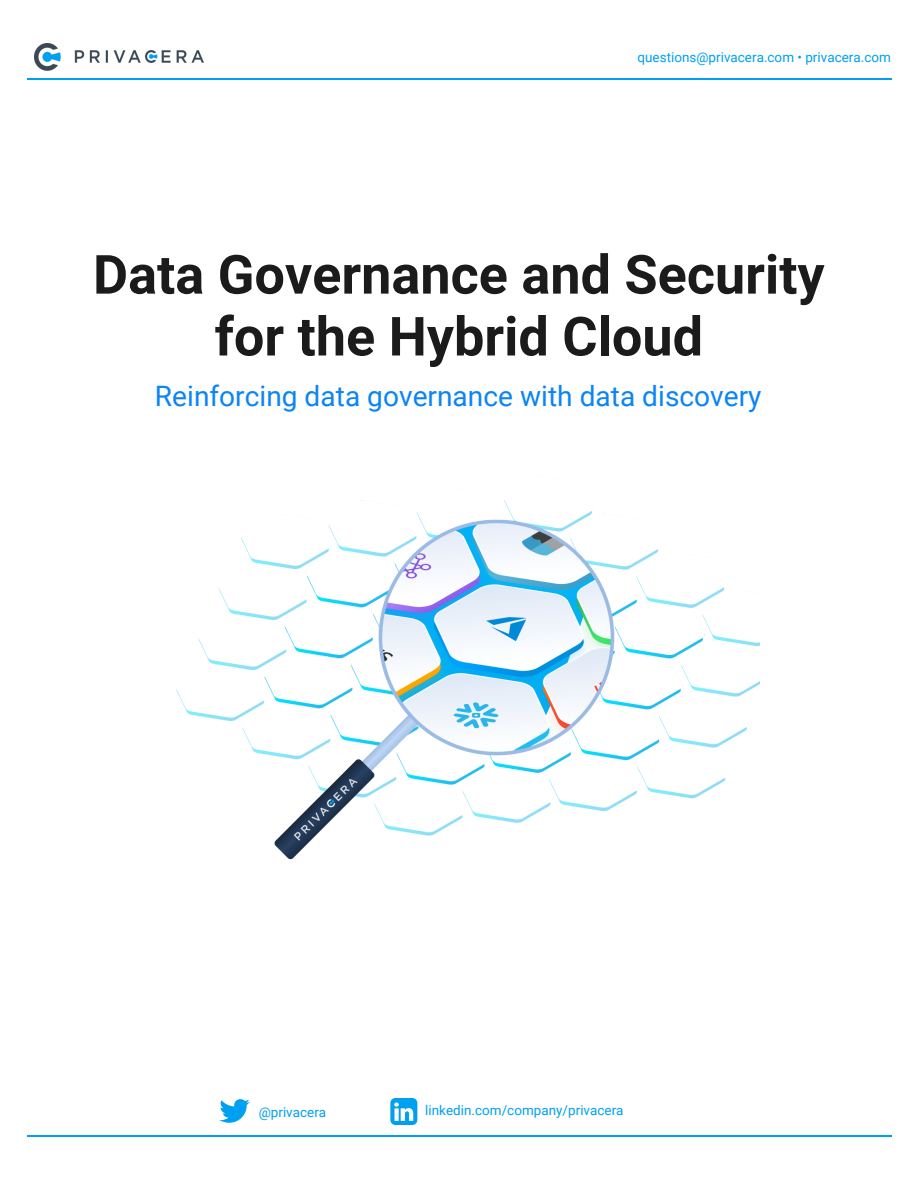
<style>
.page{position:relative;width:918px;height:1188px;background:#fff}
.page>*{position:absolute;margin:0;border:0;box-sizing:border-box;transform-origin:0 0}
.t1{font:700 54px/61.8px "Roboto";color:#1b1b1b;text-align:center}
.t2{font:28.2px "Roboto";color:#0a84f7}
.t3{font:13.5px "Roboto";color:#00a0f0}
</style>
<div class="page">
<hr style="left:27px;top:79px;width:864px;height:1px;background:#00a0f0">
<hr style="left:27px;top:1135px;width:864px;height:1px;background:#00a0f0">
<svg style="left:219px;top:1099px;width:31px;height:24px"></svg>
<svg style="left:390px;top:1098px;width:27px;height:27px"></svg>
<img style="left:176px;top:500px;width:583px;height:360px">
<img style="left:35px;top:44px;width:169px;height:27px">
<p class="t3" style="left:637px;top:48px;width:255px">questions@privacera.com • privacera.com</p>
<h1 class="t1" style="left:93px;top:242px;width:733px">Data Governance and Security for the Hybrid Cloud</h1>
<h2 class="t2" style="left:155px;top:376px;width:608px">Reinforcing data governance with data discovery</h2>
<p class="t3" style="left:259px;top:1103px;width:69px">@privacera</p>
<p class="t3" style="left:425px;top:1101px;width:200px">linkedin.com/company/privacera</p>
</div>
